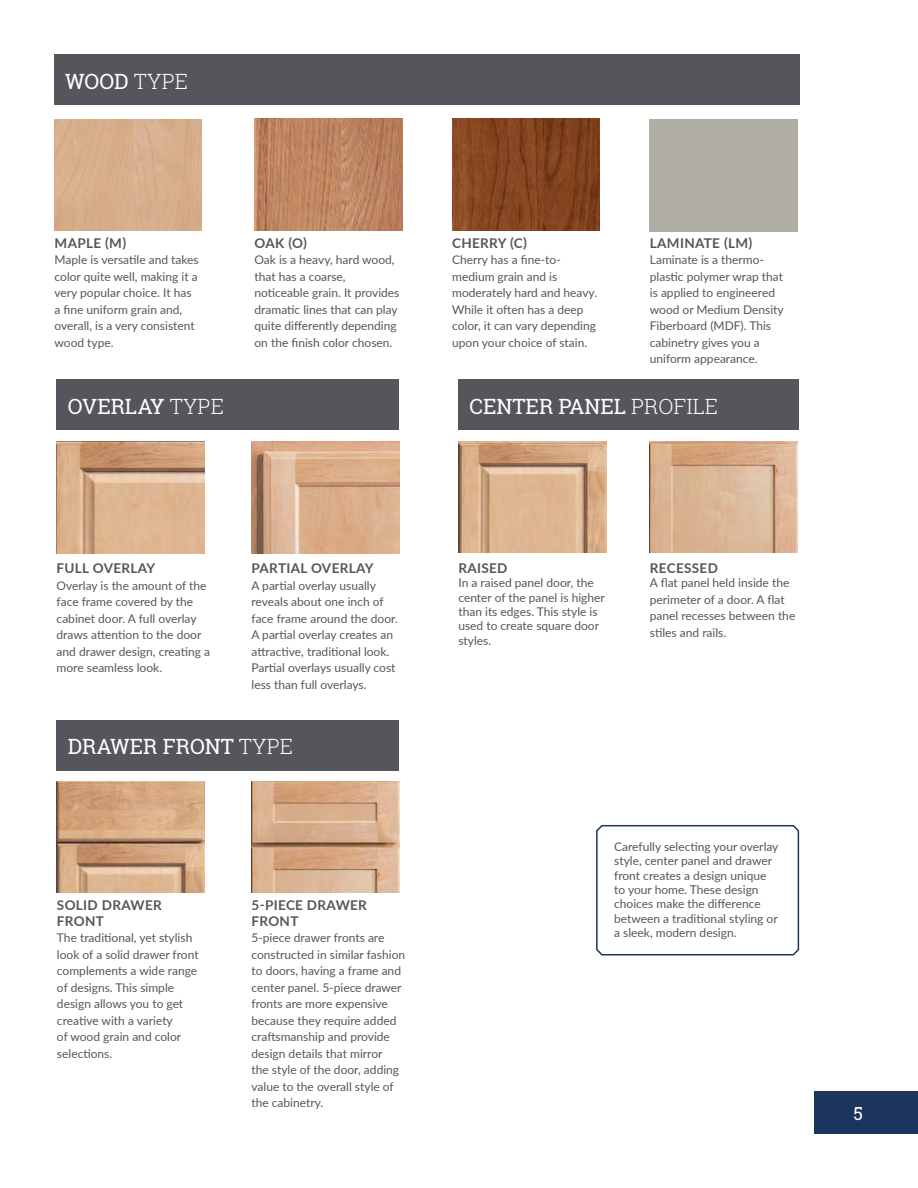
<style>
.page{position:relative;width:918px;height:1188px;background:#fff}
.page>*{position:absolute;margin:0;border:0;box-sizing:border-box;transform-origin:0 0}
.t1{font:21px "Roboto Slab";color:#fff}
.t2{font:18px "Roboto Slab";color:#fff}
.t3{font:700 13.5px/16.2px "Lato";letter-spacing:.025em;color:#54565b}
.t4{font:12px/16.5px "Lato";color:#54565b}
.s1{font-weight:300}
</style>
<div class="page">
<img style="left:57px;top:781px;width:148px;height:112px">
<img style="left:252px;top:781px;width:147px;height:112px">
<div style="left:57px;top:720px;width:342px;height:51px;background:#54565b"></div>
<div style="left:458px;top:379px;width:341px;height:51px;background:#54565b"></div>
<div style="left:54px;top:54px;width:745px;height:51px;background:#54565b"></div>
<img style="left:255px;top:119px;width:147px;height:112px">
<div style="left:55px;top:119px;width:147px;height:112px;background:#d7ae8b"></div>
<img style="left:452px;top:119px;width:148px;height:112px">
<img style="left:458px;top:442px;width:148px;height:111px">
<img style="left:650px;top:442px;width:147px;height:111px">
<img style="left:252px;top:442px;width:147px;height:111px">
<img style="left:57px;top:442px;width:147px;height:111px">
<div style="left:57px;top:380px;width:342px;height:50px;background:#54565b"></div>
<div style="left:814px;top:1092px;width:104px;height:42px;background:#1c355e"></div>
<svg style="left:596px;top:825px;width:204px;height:131px"></svg>
<h1 class="t1" style="left:65px;top:67px;width:124px">WOOD <span class="s1">TYPE</span></h1>
<p class="t3" style="left:55px;top:234px;width:73px">MAPLE (M)</p>
<p class="t4" style="left:55px;top:251px;width:146px">Maple is versatile and takes color quite well, making it a very popular choice. It has a fine uniform grain and, overall, is a very consistent wood type.</p>
<p class="t3" style="left:255px;top:234px;width:54px">OAK (O)</p>
<p class="t4" style="left:255px;top:251px;width:146px">Oak is a heavy, hard wood, that has a coarse, noticeable grain. It provides dramatic lines that can play quite differently depending on the finish color chosen.</p>
<p class="t3" style="left:452px;top:234px;width:76px">CHERRY (C)</p>
<p class="t4" style="left:452px;top:251px;width:146px">Cherry has a fine-to&shy;medium grain and is moderately hard and heavy.<br>While it often has a deep color, it can vary depending upon your choice of stain.</p>
<p class="t3" style="left:650px;top:234px;width:104px">LAMINATE (LM)</p>
<p class="t4" style="left:650px;top:251px;width:135px">Laminate is a thermo&shy;plastic polymer wrap that is applied to engineered wood or Medium Density<br>Fiberboard (MDF). This cabinetry gives you a uniform appearance.</p>
<h1 class="t1" style="left:68px;top:392px;width:158px">OVERLAY <span class="s1">TYPE</span></h1>
<h1 class="t1" style="left:470px;top:392px;width:250px">CENTER PANEL <span class="s1">PROFILE</span></h1>
<p class="t3" style="left:57px;top:560px;width:100px">FULL OVERLAY</p>
<p class="t4" style="left:57px;top:577px;width:155px">Overlay is the amount of the face frame covered by the cabinet door. A full overlay draws attention to the door and drawer design, creating a more seamless look.</p>
<p class="t3" style="left:252px;top:560px;width:124px">PARTIAL OVERLAY</p>
<p class="t4" style="left:252px;top:577px;width:148px">A partial overlay usually reveals about one inch of face frame around the door.<br>A partial overlay creates an attractive, traditional look.<br>Partial overlays usually cost less than full overlays.</p>
<h1 class="t1" style="left:68px;top:732px;width:227px">DRAWER FRONT <span class="s1">TYPE</span></h1>
<p class="t3" style="left:57px;top:896px;width:106px">SOLID DRAWER<br>FRONT</p>
<p class="t4" style="left:57px;top:929px;width:143px">The traditional, yet stylish look of a solid drawer front complements a wide range of designs. This simple design allows you to get creative with a variety<br>of wood grain and color selections.</p>
<p class="t3" style="left:252px;top:896px;width:117px">5-PIECE DRAWER<br>FRONT</p>
<p class="t4" style="left:252px;top:929px;width:155px">5-piece drawer fronts are constructed in similar fashion to doors, having a frame and center panel. 5-piece drawer fronts are more expensive because they require added craftsmanship and provide design details that mirror<br>the style of the door, adding value to the overall style of the cabinetry.</p>
<p class="t3" style="left:458px;top:559px;width:51px">RAISED</p>
<p class="t4" style="left:458px;top:575px;width:148px;line-height:14.4px">In a raised panel door, the center of the panel is higher than its edges. This style is used to create square door styles.</p>
<p class="t3" style="left:650px;top:559px;width:70px">RECESSED</p>
<p class="t4" style="left:650px;top:574px;width:147px">A flat panel held inside the perimeter of a door. A flat panel recesses between the stiles and rails.</p>
<p class="t4" style="left:614px;top:839px;width:166px;line-height:14.4px">Carefully selecting your overlay style, center panel and drawer front creates a design unique to your home. These design choices make the difference between a traditional styling or a sleek, modern design.</p>
<h2 class="t2" style="left:854px;top:1101px;width:11px">5</h2>
</div>
